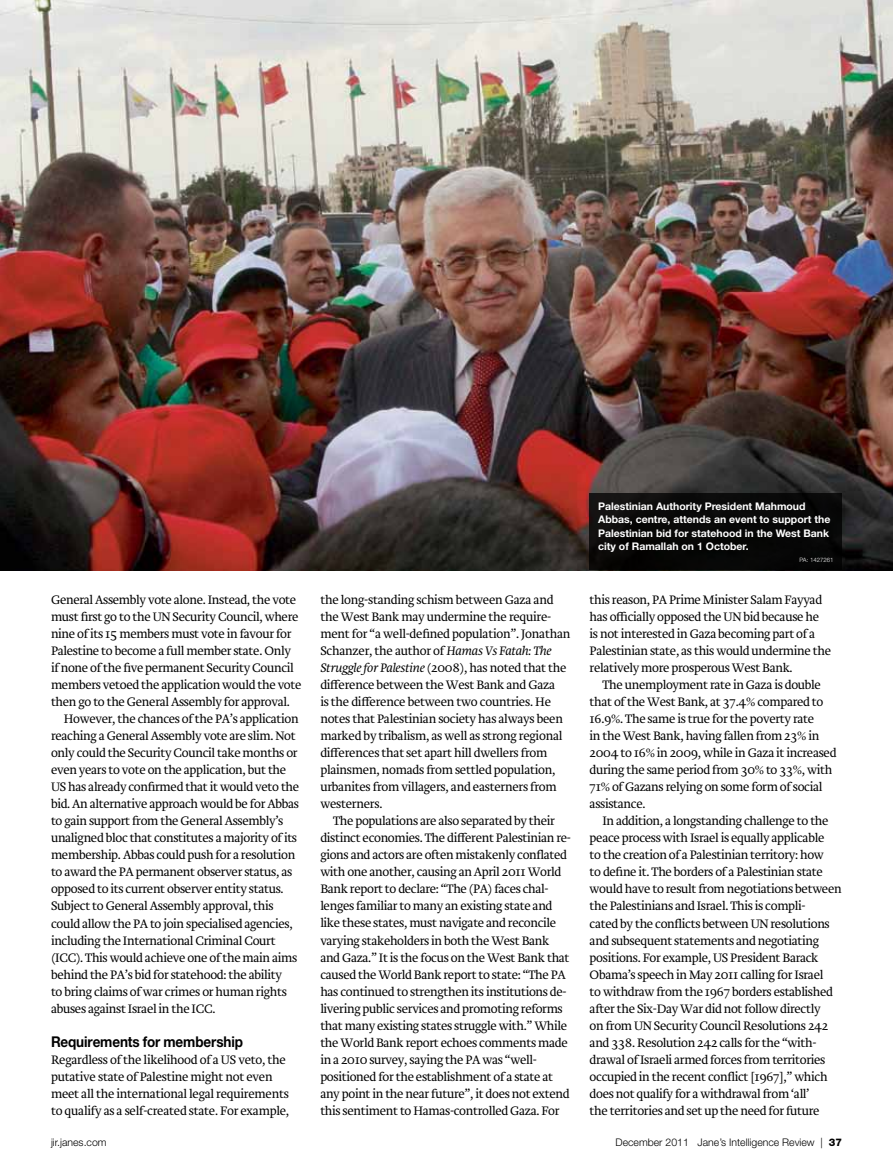
<style>
.page{position:relative;width:893px;height:1170px;background:#fff}
.page>*{position:absolute;margin:0;border:0;box-sizing:border-box;transform-origin:0 0}
.t1{font:700 14.85px "Helvetica Neue LT Std";letter-spacing:-.01em;color:#000;scale:.91 1}
.t2{font:300 12.75px/17px "Brioni Std";letter-spacing:-.025em;color:#000}
.t3{font:700 10.5px/13.5px "Helvetica Neue LT Std";color:#fff}
.t4{font:300 10.5px "Helvetica Neue LT Std";color:#000}
.t5{font:300 6px "Helvetica Neue LT Std";color:#fff}
.s1{font-style:italic}
.s2{font-weight:800}
</style>
<div class="page">
<img style="left:0;top:0;width:893px;height:570px">
<div style="left:590px;top:493px;width:252px;height:77px;background:#080807"></div>
<p class="t2" style="left:51px;top:591px;width:247px">General Assembly vote alone. Instead, the vote</p>
<p class="t2" style="left:51px;top:608px;width:249px">must first go to the UN Security Council, where</p>
<p class="t2" style="left:51px;top:625px;width:242px">nine of its 15 members must vote in favour for</p>
<p class="t2" style="left:51px;top:642px;width:241px">Palestine to become a full member state. Only</p>
<p class="t2" style="left:51px;top:659px;width:244px">if none of the five permanent Security Council</p>
<p class="t2" style="left:51px;top:676px;width:252px">members vetoed the application would the vote</p>
<p class="t2" style="left:51px;top:693px;width:240px">then go to the General Assembly for approval.</p>
<p class="t2" style="left:64px;top:711px;width:236px">However, the chances of the PA’s application</p>
<p class="t2" style="left:51px;top:728px;width:246px">reaching a General Assembly vote are slim. Not</p>
<p class="t2" style="left:51px;top:745px;width:248px">only could the Security Council take months or</p>
<p class="t2" style="left:51px;top:762px;width:237px">even years to vote on the application, but the</p>
<p class="t2" style="left:51px;top:779px;width:250px">US has already confirmed that it would veto the</p>
<p class="t2" style="left:51px;top:796px;width:249px">bid. An alternative approach would be for Abbas</p>
<p class="t2" style="left:51px;top:813px;width:234px">to gain support from the General Assembly’s</p>
<p class="t2" style="left:51px;top:830px;width:248px">unaligned bloc that constitutes a majority of its</p>
<p class="t2" style="left:51px;top:847px;width:246px">membership. Abbas could push for a resolution</p>
<p class="t2" style="left:51px;top:864px;width:243px">to award the PA permanent observer status, as</p>
<p class="t2" style="left:51px;top:881px;width:234px">opposed to its current observer entity status.</p>
<p class="t2" style="left:51px;top:898px;width:224px">Subject to General Assembly approval, this</p>
<p class="t2" style="left:51px;top:915px;width:243px">could allow the PA to join specialised agencies,</p>
<p class="t2" style="left:51px;top:932px;width:226px">including the International Criminal Court</p>
<p class="t2" style="left:51px;top:949px;width:248px">(ICC). This would achieve one of the main aims</p>
<p class="t2" style="left:51px;top:966px;width:232px">behind the PA’s bid for statehood: the ability</p>
<p class="t2" style="left:51px;top:983px;width:237px">to bring claims of war crimes or human rights</p>
<p class="t2" style="left:51px;top:1000px;width:166px">abuses against Israel in the ICC.</p>
<p class="t1" style="left:51px;top:1032px;width:212px">Requirements for membership</p>
<p class="t2" style="left:51px;top:1051px;width:240px">Regardless of the likelihood of a US veto, the putative state of Palestine might not even meet all the international legal requirements to qualify as a self-created state. For example,</p>
<p class="t2" style="left:320px;top:591px;width:252px">the long-standing schism between Gaza and the West Bank may undermine the require&shy;ment for “a well-defined population”. Jonathan Schanzer, the author of <span class="s1">Hamas Vs Fatah: The Struggle for Palestine</span> (2008), has noted that the difference between the West Bank and Gaza<br>is the difference between two countries. He notes that Palestinian society has always been marked by tribalism, as well as strong regional differences that set apart hill dwellers from plainsmen, nomads from settled population, urbanites from villagers, and easterners from westerners.</p>
<p class="t2" style="left:320px;top:813px;width:252px;text-indent:13px">The populations are also separated by their distinct economies. The different Palestinian re&shy;gions and actors are often mistakenly conflated with one another, causing an April 2011 World Bank report to declare: “The (PA) faces chal&shy;lenges familiar to many an existing state and like these states, must navigate and reconcile varying stakeholders in both the West Bank and Gaza.” It is the focus on the West Bank that caused the World Bank report to state: “The PA has continued to strengthen its institutions de&shy;livering public services and promoting reforms that many existing states struggle with.” While the World Bank report echoes comments made in a 2010 survey, saying the PA was “well&shy;positioned for the establishment of a state at any point in the near future”, it does not extend this sentiment to Hamas-controlled Gaza. For</p>
<p class="t3" style="left:598px;top:499px;width:234px">Palestinian Authority President Mahmoud Abbas, centre, attends an event to support the Palestinian bid for statehood in the West Bank city of Ramallah on 1 October.</p>
<p class="t5" style="left:800px;top:555px;width:35px">PA: 1427261</p>
<p class="t2" style="left:590px;top:591px;width:243px">this reason, PA Prime Minister Salam Fayyad has officially opposed the UN bid because he<br>is not interested in Gaza becoming part of a Palestinian state, as this would undermine the relatively more prosperous West Bank.</p>
<p class="t2" style="left:590px;top:676px;width:248px;text-indent:13px">The unemployment rate in Gaza is double that of the West Bank, at 37.4% compared to 16.9%. The same is true for the poverty rate<br>in the West Bank, having fallen from 23% in 2004 to 16% in 2009, while in Gaza it increased during the same period from 30% to 33%, with 71% of Gazans relying on some form of social assistance.</p>
<p class="t2" style="left:590px;top:813px;width:254px;text-indent:13px">In addition, a longstanding challenge to the peace process with Israel is equally applicable<br>to the creation of a Palestinian territory: how<br>to define it. The borders of a Palestinian state would have to result from negotiations between the Palestinians and Israel. This is compli-<br>cated by the conflicts between UN resolutions and subsequent statements and negotiating positions. For example, US President Barack Obama’s speech in May 2011 calling for Israel<br>to withdraw from the 1967 borders established after the Six-Day War did not follow directly<br>on from UN Security Council Resolutions 242 and 338. Resolution 242 calls for the “with&shy;drawal of Israeli armed forces from territories occupied in the recent conflict [1967],” which does not qualify for a withdrawal from ‘all’<br>the territories and set up the need for future</p>
<p class="t4" style="left:51px;top:1135px;width:57px">jir.janes.com</p>
<p class="t4" style="left:615px;top:1135px;width:228px">December 2011 Jane’s Intelligence Review | <span class="s2">37</span></p>
</div>
